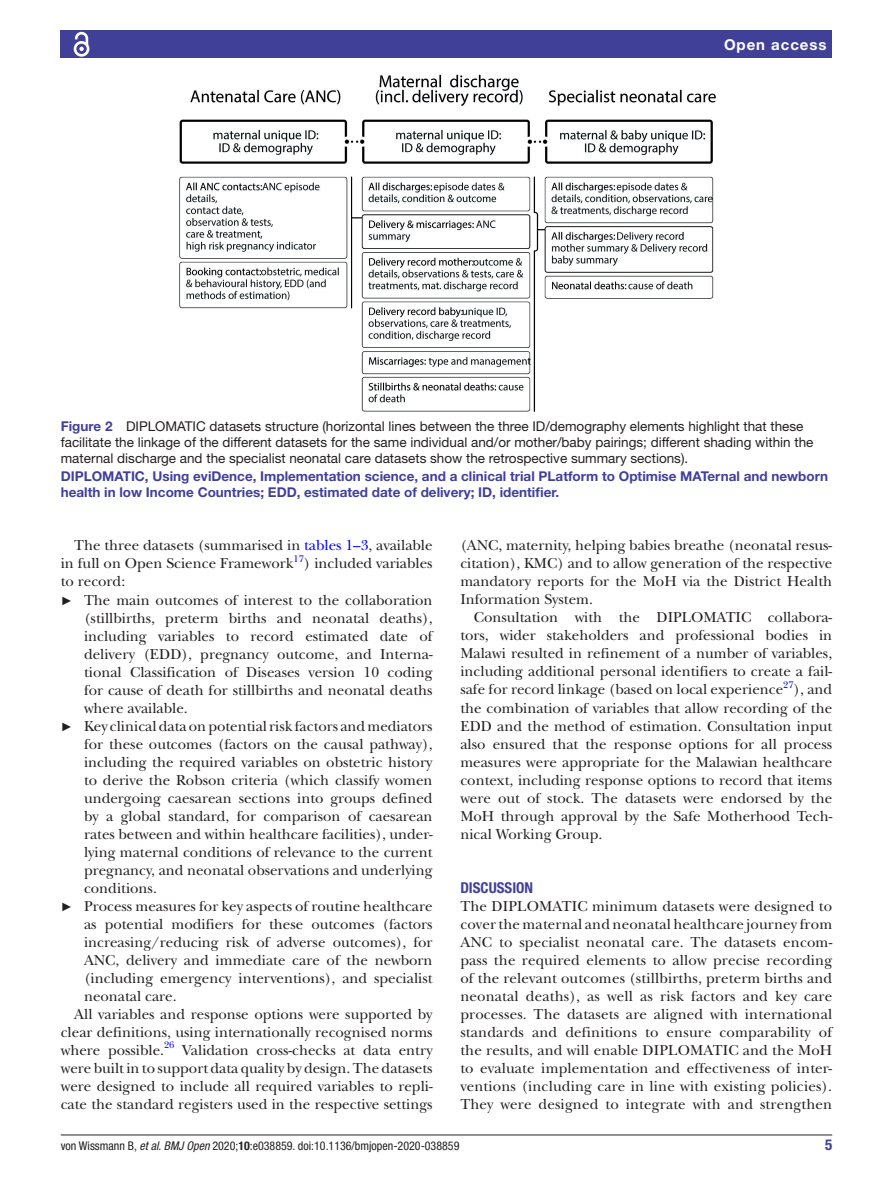
<style>
.page{position:relative;width:893px;height:1191px;background:#fff}
.page>*{position:absolute;margin:0;border:0;box-sizing:border-box;transform-origin:0 0}
.t1{font:15px/18px "New Baskerville";color:#231f20;text-align:justify}
.t2{font:700 condensed 15px "Helvetica Neue LT Std";color:#414099}
.t3{font:700 15px "Helvetica Neue LT Std";letter-spacing:.065em;color:#fff}
.t4{font:13.5px/16.2px "Helvetica Neue LT Std";color:#231f20}
.t5{font:700 13.5px/16.2px "Helvetica Neue LT Std";color:#414099}
.t6{font:condensed 12px "Helvetica Neue LT Std";color:#231f20}
.t7{font:9.9px "New Baskerville";color:#00f}
.s1{font-weight:700;color:#414099}
.s2{color:#00f}
.s3{font-family:"Arial";font-size:12px}
.s4{font-style:italic}
.s5{font-weight:700}
</style>
<div class="page">
<hr style="left:61px;top:1134px;width:771px;height:1px;background:#231f20">
<div style="left:61px;top:31px;width:771px;height:27px;background:#414099"></div>
<svg style="left:73px;top:31px;width:17px;height:26px"></svg>
<img style="left:179px;top:74px;width:537px;height:338px">
<p class="t3" style="left:724px;top:35px;width:104px">Open access</p>
<p class="t4" style="left:61px;top:417px;width:754px"><span class="s1">Figure 2</span> DIPLOMATIC datasets structure (horizontal lines between the three ID/demography elements highlight that these facilitate the linkage of the different datasets for the same individual and/or mother/baby pairings; different shading within the maternal discharge and the specialist neonatal care datasets show the retrospective summary sections).</p>
<p class="t5" style="left:61px;top:467px;width:769px">DIPLOMATIC, Using eviDence, Implementation science, and a clinical trial PLatform to Optimise MATernal and newborn health in low Income Countries; EDD, estimated date of delivery; ID, identifier.</p>
<p class="t1" style="left:61px;top:536px;width:373px;text-indent:14px">The three datasets (summarised in <span class="s2">tables 1–3</span>, available in full on Open Science Framework</p>
<p class="t7" style="left:294px;top:553px;width:12px">17</p>
<p class="t1" style="left:304px;top:554px;width:130px">) included variables</p>
<p class="t1" style="left:61px;top:573px;width:66px">to record:</p>
<p class="t1" style="left:61px;top:591px;width:373px"><span class="s3">►</span> The main outcomes of interest to the collaboration</p>
<p class="t1" style="left:84px;top:609px;width:350px">(stillbirths, preterm births and neonatal deaths),</p>
<p class="t1" style="left:84px;top:627px;width:350px">including variables to record estimated date of</p>
<p class="t1" style="left:84px;top:645px;width:350px">delivery (EDD), pregnancy outcome, and Interna-</p>
<p class="t1" style="left:84px;top:663px;width:350px">tional Classification of Diseases version 10 coding</p>
<p class="t1" style="left:84px;top:681px;width:350px">for cause of death for stillbirths and neonatal deaths</p>
<p class="t1" style="left:84px;top:699px;width:105px">where available.</p>
<p class="t1" style="left:61px;top:717px;width:373px"><span class="s3">►</span> Key clinical data on potential risk factors and mediators</p>
<p class="t1" style="left:84px;top:735px;width:350px">for these outcomes (factors on the causal pathway),</p>
<p class="t1" style="left:84px;top:753px;width:350px">including the required variables on obstetric history</p>
<p class="t1" style="left:84px;top:771px;width:350px">to derive the Robson criteria (which classify women</p>
<p class="t1" style="left:84px;top:789px;width:350px">undergoing caesarean sections into groups defined</p>
<p class="t1" style="left:84px;top:807px;width:350px">by a global standard, for comparison of caesarean</p>
<p class="t1" style="left:84px;top:825px;width:350px">rates between and within healthcare facilities), under-</p>
<p class="t1" style="left:84px;top:843px;width:350px">lying maternal conditions of relevance to the current</p>
<p class="t1" style="left:84px;top:861px;width:350px">pregnancy, and neonatal observations and underlying</p>
<p class="t1" style="left:84px;top:879px;width:74px">conditions.</p>
<p class="t1" style="left:61px;top:897px;width:373px"><span class="s3">►</span> Process measures for key aspects of routine healthcare</p>
<p class="t1" style="left:84px;top:915px;width:350px">as potential modifiers for these outcomes (factors</p>
<p class="t1" style="left:84px;top:933px;width:350px">increasing/reducing risk of adverse outcomes), for</p>
<p class="t1" style="left:84px;top:951px;width:350px">ANC, delivery and immediate care of the newborn</p>
<p class="t1" style="left:84px;top:969px;width:350px">(including emergency interventions), and specialist</p>
<p class="t1" style="left:84px;top:987px;width:94px">neonatal care.</p>
<p class="t1" style="left:74px;top:1005px;width:360px">All variables and response options were supported by</p>
<p class="t1" style="left:61px;top:1023px;width:373px">clear definitions, using internationally recognised norms</p>
<p class="t1" style="left:61px;top:1041px;width:105px">where possible.</p>
<p class="t7" style="left:164px;top:1039px;width:12px">26</p>
<p class="t1" style="left:61px;top:1041px;width:373px;text-indent:121px">Validation cross-checks at data entry were built in to support data quality by design. The datasets were designed to include all required variables to repli&shy;cate the standard registers used in the respective settings</p>
<p class="t1" style="left:460px;top:536px;width:373px">(ANC, maternity, helping babies breathe (neonatal resus&shy;citation), KMC) and to allow generation of the respective mandatory reports for the MoH via the District Health Information System.</p>
<p class="t1" style="left:460px;top:608px;width:373px;text-indent:14px">Consultation with the DIPLOMATIC collabora&shy;tors, wider stakeholders and professional bodies in Malawi resulted in refinement of a number of variables, including additional personal identifiers to create a fail&shy;safe for record linkage (based on local experience</p>
<p class="t7" style="left:783px;top:679px;width:12px">27</p>
<p class="t1" style="left:460px;top:680px;width:373px;text-indent:333px">), and the combination of variables that allow recording of the EDD and the method of estimation. Consultation input also ensured that the response options for all process measures were appropriate for the Malawian healthcare context, including response options to record that items were out of stock. The datasets were endorsed by the MoH through approval by the Safe Motherhood Tech&shy;nical Working Group.</p>
<p class="t2" style="left:460px;top:879px;width:74px">DISCUSSION</p>
<p class="t1" style="left:460px;top:897px;width:373px">The DIPLOMATIC minimum datasets were designed to cover the maternal and neonatal healthcare journey from ANC to specialist neonatal care. The datasets encom&shy;pass the required elements to allow precise recording of the relevant outcomes (stillbirths, preterm births and neonatal deaths), as well as risk factors and key care processes. The datasets are aligned with international standards and definitions to ensure comparability of the results, and will enable DIPLOMATIC and the MoH to evaluate implementation and effectiveness of inter&shy;ventions (including care in line with existing policies).<br>They were designed to integrate with and strengthen</p>
<p class="t6" style="left:61px;top:1138px;width:400px">von Wissmann B, <span class="s4">et al</span>. <span class="s4">BMJ Open</span> 2020;<span class="s5">10</span>:e038859. doi:10.1136/bmjopen-2020-038859</p>
<p class="t2" style="left:825px;top:1135px;width:9px">5</p>
</div>
